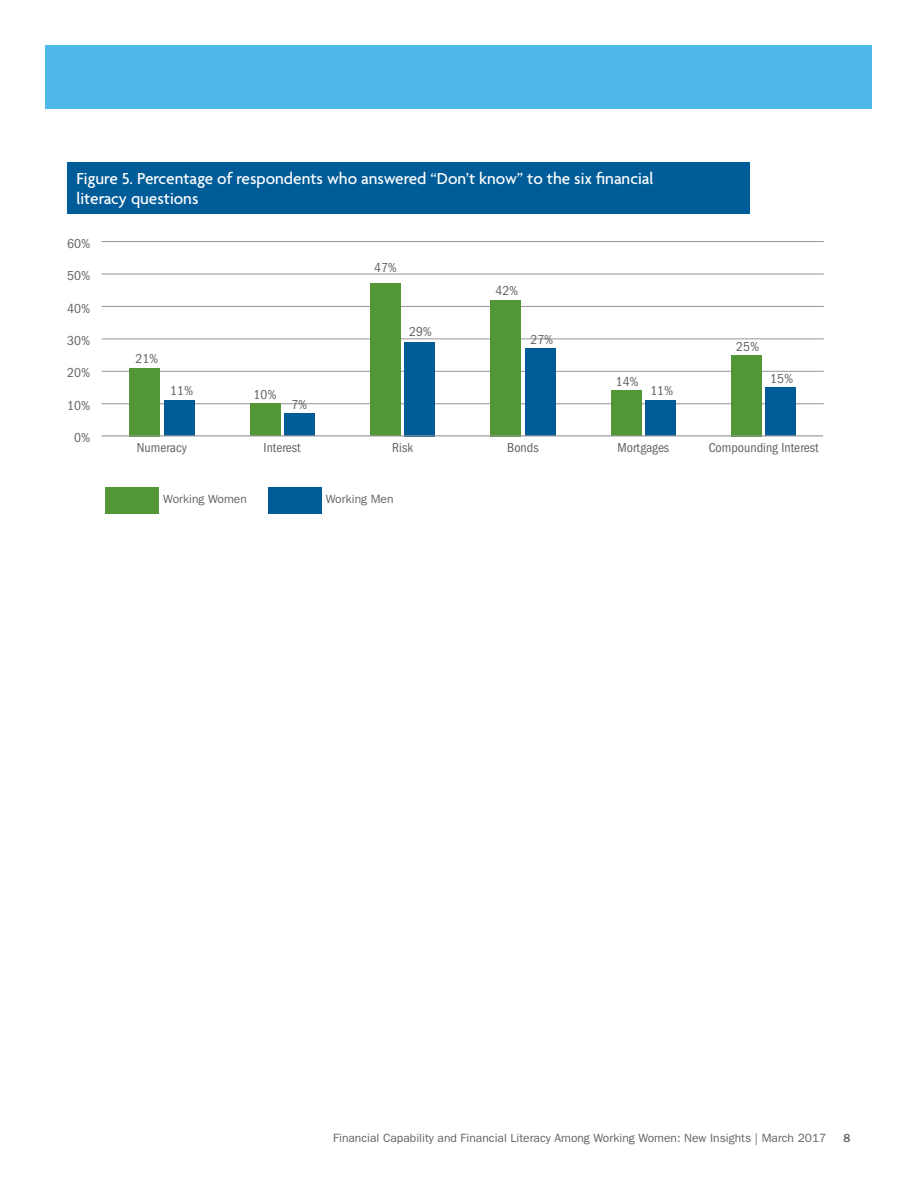
<style>
.page{position:relative;width:918px;height:1188px;background:#fff}
.page>*{position:absolute;margin:0;border:0;box-sizing:border-box;transform-origin:0 0}
._12B_Table_Header_Re{font:500 17.25px/20.2px "Agenda";color:#fff}
.t1{font:condensed 13.5px "ITC Franklin Gothic Std";color:#636366}
.t2{font:12px "ITC Franklin Gothic Std";color:#636366}
.t3{font:500 12px "ITC Franklin Gothic Std";color:#636366}
</style>
<div class="page">
<div style="left:46px;top:46px;width:826px;height:63px;background:#4eb9e9"></div>
<div style="left:68px;top:162px;width:682px;height:52px;background:#005c98"></div>
<div style="left:105px;top:488px;width:54px;height:26px;background:#529635"></div>
<div style="left:268px;top:488px;width:54px;height:26px;background:#005c98"></div>
<hr style="left:102px;top:403px;width:722px;height:1px;background:#939598">
<hr style="left:102px;top:371px;width:722px;height:1px;background:#939598">
<hr style="left:102px;top:339px;width:722px;height:1px;background:#939598">
<hr style="left:102px;top:306px;width:722px;height:1px;background:#939598">
<hr style="left:102px;top:274px;width:722px;height:1px;background:#939598">
<hr style="left:102px;top:241px;width:722px;height:1px;background:#939598">
<div style="left:164px;top:401px;width:30px;height:35px;background:#005c98"></div>
<div style="left:284px;top:413px;width:31px;height:23px;background:#005c98"></div>
<div style="left:404px;top:342px;width:31px;height:94px;background:#005c98"></div>
<div style="left:525px;top:349px;width:31px;height:87px;background:#005c98"></div>
<div style="left:645px;top:401px;width:31px;height:35px;background:#005c98"></div>
<div style="left:765px;top:388px;width:31px;height:48px;background:#005c98"></div>
<div style="left:129px;top:368px;width:31px;height:68px;background:#529635"></div>
<div style="left:250px;top:404px;width:31px;height:32px;background:#529635"></div>
<div style="left:370px;top:284px;width:31px;height:152px;background:#529635"></div>
<div style="left:490px;top:300px;width:31px;height:136px;background:#529635"></div>
<div style="left:611px;top:391px;width:31px;height:45px;background:#529635"></div>
<div style="left:731px;top:355px;width:31px;height:81px;background:#529635"></div>
<hr style="left:101px;top:435px;width:722px;height:1px;background:#939598">
<p class="_12B_Table_Header_Re" style="left:76px;top:169px;width:578px">Figure 5. Percentage of respondents who answered “Don’t know” to the six financial literacy questions</p>
<p class="t1" style="left:67px;top:236px;width:25px">60%</p>
<p class="t1" style="left:67px;top:268px;width:25px">50%</p>
<p class="t1" style="left:67px;top:301px;width:25px">40%</p>
<p class="t1" style="left:67px;top:333px;width:25px">30%</p>
<p class="t1" style="left:67px;top:365px;width:25px">20%</p>
<p class="t1" style="left:67px;top:398px;width:25px">10%</p>
<p class="t1" style="left:74px;top:430px;width:18px">0%</p>
<p class="t1" style="left:135px;top:351px;width:24px">21%</p>
<p class="t1" style="left:170px;top:383px;width:24px">11%</p>
<p class="t1" style="left:254px;top:387px;width:24px">10%</p>
<p class="t1" style="left:291px;top:397px;width:18px">7%</p>
<p class="t1" style="left:374px;top:260px;width:24px">47%</p>
<p class="t1" style="left:409px;top:323px;width:24px">29%</p>
<p class="t1" style="left:495px;top:283px;width:24px">42%</p>
<p class="t1" style="left:530px;top:332px;width:24px">27%</p>
<p class="t1" style="left:616px;top:374px;width:24px">14%</p>
<p class="t1" style="left:650px;top:383px;width:24px">11%</p>
<p class="t1" style="left:736px;top:339px;width:24px">25%</p>
<p class="t1" style="left:770px;top:371px;width:24px">15%</p>
<p class="t1" style="left:137px;top:439px;width:51px">Numeracy</p>
<p class="t1" style="left:264px;top:439px;width:39px">Interest</p>
<p class="t1" style="left:392px;top:439px;width:22px">Risk</p>
<p class="t1" style="left:507px;top:439px;width:33px">Bonds</p>
<p class="t1" style="left:618px;top:439px;width:53px">Mortgages</p>
<p class="t1" style="left:709px;top:439px;width:112px">Compounding Interest</p>
<p class="t2" style="left:163px;top:492px;width:85px">Working Women</p>
<p class="t2" style="left:326px;top:492px;width:69px">Working Men</p>
<p class="t2" style="left:333px;top:1131px;width:495px">Financial Capability and Financial Literacy Among Working Women: New Insights | March 2017</p>
<p class="t3" style="left:843px;top:1131px;width:9px">8</p>
</div>
